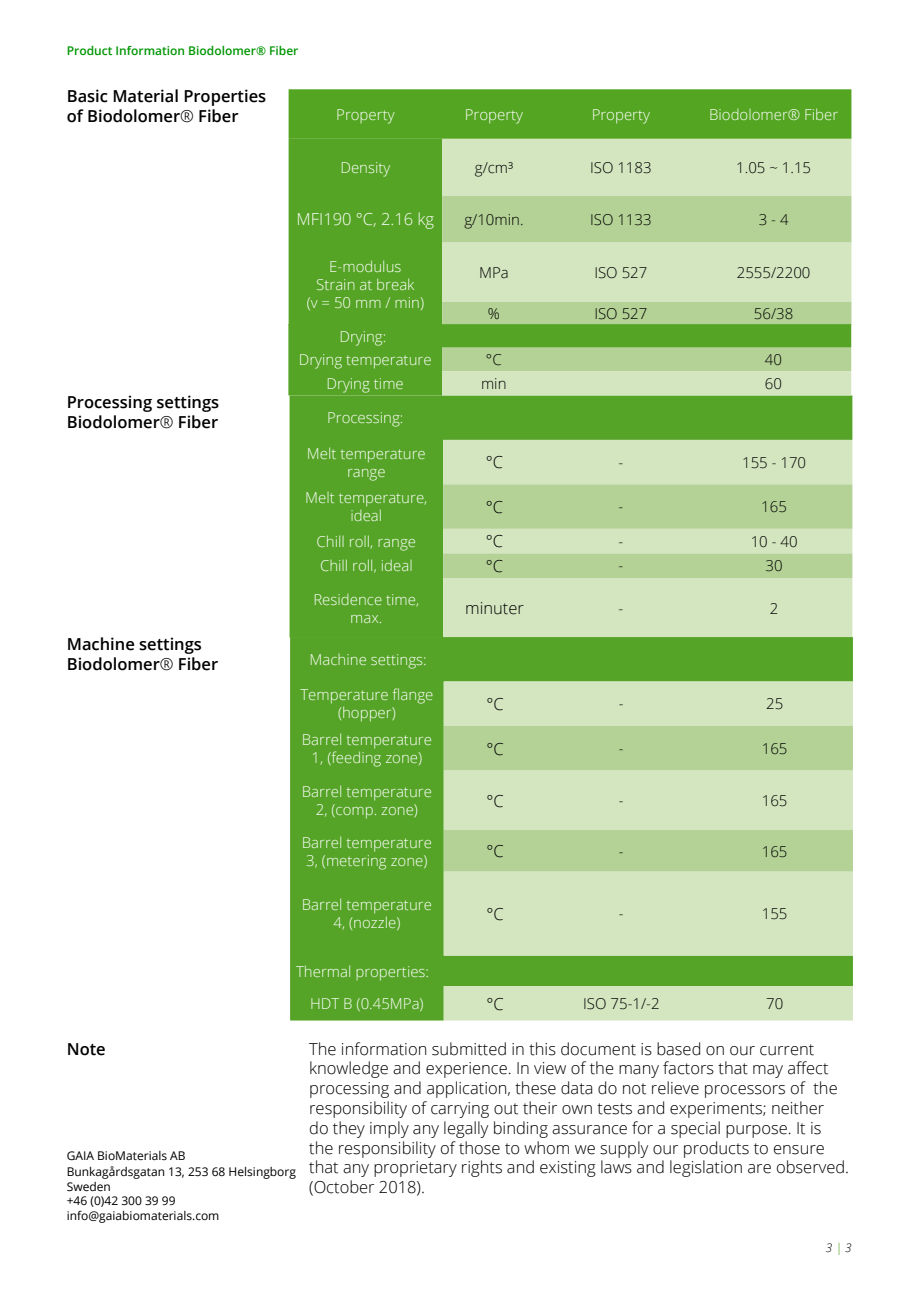
<style>
.page{position:relative;width:919px;height:1289px;background:#fff}
.page>*{position:absolute;margin:0;border:0;box-sizing:border-box;transform-origin:0 0}
.t1{font:300 16.5px/19.8px "Open Sans";color:#000}
.t2{font:600 16.5px "Open Sans";color:#000}
.t3{font:300 16.5px "Open Sans";color:#fff}
.t4{font:300 15px/18px "Open Sans";color:#fff;text-align:center}
.t5{font:300 15px "Open Sans";color:#000}
.t6{font:12px "Open Sans";color:#000}
.t7{font:600 12px "Open Sans";color:#009604}
.t8{font:italic 300 12px "Open Sans";color:#000}
.s1{font-weight:300}
.s2{color:#55a427}
</style>
<div class="page">
<div style="left:289px;top:395px;width:563px;height:242px;background:#55a427"></div>
<div style="left:443px;top:440px;width:409px;height:197px;background:#d4e6c0"></div>
<svg style="left:443px;top:484px;width:409px;height:94px;background:#bcd7a1"></svg>
<div style="left:290px;top:637px;width:562px;height:383px;background:#55a427"></div>
<svg style="left:443px;top:681px;width:409px;height:339px;background:#bfdba7"></svg>
<svg style="left:443px;top:726px;width:409px;height:145px;background:#c1daa7"></svg>
<svg style="left:288px;top:89px;width:563px;height:306px;background:#94c471"></svg>
<p class="t7" style="left:67px;top:42px;width:233px">Product Information Biodolomer® Fiber</p>
<p class="t2" style="left:67px;top:85px;width:201px">Basic Material Properties</p>
<p class="t2" style="left:67px;top:105px;width:173px">of Biodolomer<span class="s1">®</span> Fiber</p>
<p class="t2" style="left:67px;top:391px;width:154px">Processing settings</p>
<p class="t2" style="left:67px;top:410px;width:153px">Biodolomer<span class="s1">®</span> Fiber</p>
<p class="t2" style="left:67px;top:632px;width:137px">Machine settings</p>
<p class="t2" style="left:67px;top:652px;width:153px">Biodolomer<span class="s1">®</span> Fiber</p>
<p class="t4" style="left:336px;top:105px;width:60px">Property</p>
<p class="t4" style="left:465px;top:105px;width:60px">Property</p>
<p class="t4" style="left:591px;top:105px;width:60px">Property</p>
<p class="t4" style="left:709px;top:105px;width:131px">Biodolomer® Fiber</p>
<p class="t4" style="left:340px;top:158px;width:51px">Density</p>
<p class="t5" style="left:475px;top:157px;width:40px">g/cm³</p>
<p class="t5" style="left:590px;top:157px;width:63px">ISO 1183</p>
<p class="t5" style="left:736px;top:157px;width:76px">1.05 ~ 1.15</p>
<p class="t3" style="left:296px;top:208px;width:139px">MFI190 °C, 2.16 kg</p>
<p class="t5" style="left:464px;top:209px;width:61px">g/10min.</p>
<p class="t5" style="left:590px;top:209px;width:63px">ISO 1133</p>
<p class="t5" style="left:758px;top:209px;width:31px">3 - 4</p>
<p class="t4" style="left:329px;top:257px;width:74px">E-modulus</p>
<p class="t4" style="left:316px;top:275px;width:100px">Strain at break</p>
<p class="t4" style="left:307px;top:293px;width:119px">(v = 50 mm / min)</p>
<p class="t5" style="left:479px;top:262px;width:31px">MPa</p>
<p class="t5" style="left:594px;top:262px;width:55px">ISO 527</p>
<p class="t5" style="left:736px;top:262px;width:75px">2555/2200</p>
<p class="t5" style="left:488px;top:303px;width:14px">%</p>
<p class="t5" style="left:594px;top:303px;width:55px">ISO 527</p>
<p class="t5" style="left:754px;top:303px;width:41px">56/38</p>
<p class="t4" style="left:339px;top:327px;width:48px">Drying:</p>
<p class="t4" style="left:299px;top:350px;width:134px">Drying temperature</p>
<p class="t5" style="left:486px;top:349px;width:17px">°C</p>
<p class="t5" style="left:764px;top:349px;width:19px">40</p>
<p class="t4" style="left:326px;top:374px;width:79px">Drying time</p>
<p class="t5" style="left:481px;top:373px;width:27px">min</p>
<p class="t5" style="left:764px;top:373px;width:19px">60</p>
<p class="t4" style="left:327px;top:408px;width:78px">Processing:</p>
<p class="t4" style="left:307px;top:444px;width:120px">Melt temperature</p>
<p class="t4" style="left:347px;top:462px;width:40px">range</p>
<p class="t4" style="left:305px;top:488px;width:124px">Melt temperature,</p>
<p class="t4" style="left:350px;top:506px;width:33px">ideal</p>
<p class="t1" style="left:486px;top:452px;width:19px">°C</p>
<p class="t5" style="left:618px;top:452px;width:6px">-</p>
<p class="t5" style="left:742px;top:452px;width:66px">155 - 170</p>
<p class="t1" style="left:486px;top:496px;width:19px">°C</p>
<p class="t5" style="left:618px;top:496px;width:6px">-</p>
<p class="t5" style="left:761px;top:496px;width:27px">165</p>
<p class="t4" style="left:316px;top:532px;width:101px">Chill roll, range</p>
<p class="t1" style="left:486px;top:531px;width:19px">°C</p>
<p class="t5" style="left:618px;top:531px;width:6px">-</p>
<p class="t5" style="left:750px;top:531px;width:48px">10 - 40</p>
<p class="t4" style="left:320px;top:556px;width:94px">Chill roll, ideal</p>
<p class="t1" style="left:486px;top:555px;width:19px">°C</p>
<p class="t5" style="left:618px;top:555px;width:6px">-</p>
<p class="t5" style="left:765px;top:555px;width:19px">30</p>
<p class="t4" style="left:313px;top:589px;width:107px">Residence time, max.</p>
<p class="t1" style="left:465px;top:598px;width:60px">minuter</p>
<p class="t5" style="left:618px;top:598px;width:6px">-</p>
<p class="t5" style="left:769px;top:598px;width:10px">2</p>
<p class="t4" style="left:309px;top:650px;width:119px">Machine settings:</p>
<p class="t4" style="left:300px;top:685px;width:134px">Temperature flange</p>
<p class="t4" style="left:338px;top:703px;width:59px">(hopper)</p>
<p class="t1" style="left:486px;top:693px;width:19px">°C</p>
<p class="t5" style="left:619px;top:693px;width:6px">-</p>
<p class="t5" style="left:766px;top:693px;width:19px">25</p>
<p class="t4" style="left:302px;top:730px;width:131px">Barrel temperature<br>1, (feeding zone)</p>
<p class="t1" style="left:486px;top:738px;width:19px">°C</p>
<p class="t5" style="left:619px;top:738px;width:6px">-</p>
<p class="t5" style="left:761px;top:738px;width:27px">165</p>
<p class="t4" style="left:302px;top:782px;width:131px">Barrel temperature<br>2, (comp. zone)</p>
<p class="t1" style="left:486px;top:790px;width:19px">°C</p>
<p class="t5" style="left:619px;top:790px;width:6px">-</p>
<p class="t5" style="left:761px;top:790px;width:27px">165</p>
<p class="t4" style="left:302px;top:832px;width:131px;text-align:left">Barrel temperature<br>3, (metering zone)</p>
<p class="t1" style="left:486px;top:840px;width:19px">°C</p>
<p class="t5" style="left:619px;top:840px;width:6px">-</p>
<p class="t5" style="left:761px;top:840px;width:27px">165</p>
<p class="t4" style="left:302px;top:895px;width:131px">Barrel temperature<br>4, (nozzle)</p>
<p class="t1" style="left:486px;top:903px;width:19px">°C</p>
<p class="t5" style="left:619px;top:903px;width:6px">-</p>
<p class="t5" style="left:761px;top:903px;width:27px">155</p>
<p class="t4" style="left:296px;top:961px;width:135px">Thermal properties:</p>
<p class="t4" style="left:310px;top:994px;width:115px">HDT B (0.45MPa)</p>
<p class="t1" style="left:486px;top:993px;width:19px">°C</p>
<p class="t5" style="left:583px;top:993px;width:78px">ISO 75-1/-2</p>
<p class="t5" style="left:766px;top:993px;width:19px">70</p>
<p class="t2" style="left:67px;top:1037px;width:40px">Note</p>
<p class="t6" style="left:67px;top:1147px;width:120px">GAIA BioMaterials AB</p>
<p class="t6" style="left:67px;top:1163px;width:231px">Bunkagårdsgatan 13, 253 68 Helsingborg</p>
<p class="t6" style="left:67px;top:1178px;width:46px">Sweden</p>
<p class="t6" style="left:67px;top:1192px;width:110px">+46 (0)42 300 39 99</p>
<p class="t6" style="left:67px;top:1206px;width:154px">info@gaiabiomaterials.com</p>
<p class="t1" style="left:309px;top:1038px;width:541px">The information submitted in this document is based on our current knowledge and experience. In view of the many factors that may affect processing and application, these data do not relieve processors of the responsibility of carrying out their own tests and experiments; neither<br>do they imply any legally binding assurance for a special purpose. It is the responsibility of those to whom we supply our products to ensure that any proprietary rights and existing laws and legislation are observed. (October 2018).</p>
<p class="t8" style="left:825px;top:1239px;width:28px">3 <span class="s2">|</span> 3</p>
</div>
